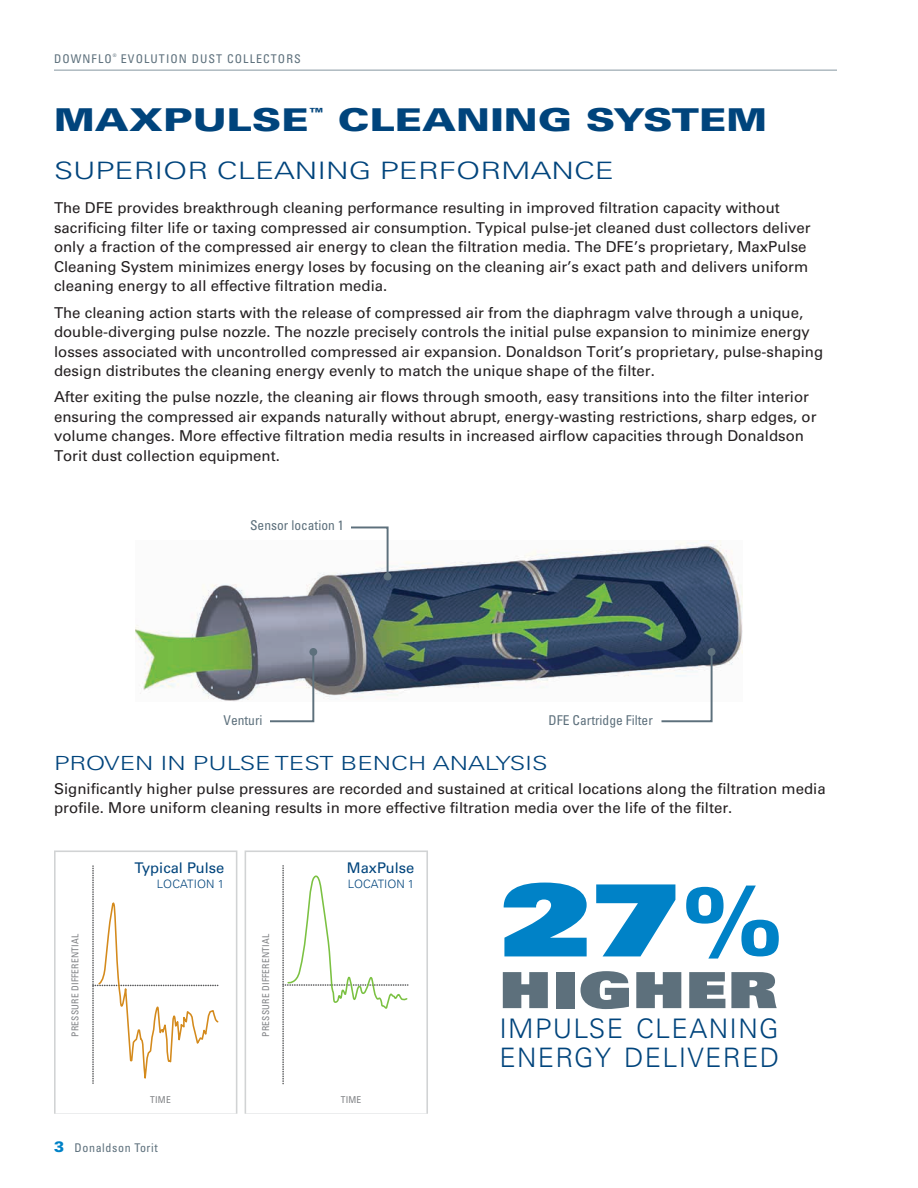
<style>
.page{position:relative;width:918px;height:1188px;background:#fff}
.page>*{position:absolute;margin:0;border:0;box-sizing:border-box;transform-origin:0 0}
.t1{font:99.75px "Univers LT Std X Black";color:#0082c7;scale:1.3 1}
.t2{font:49.95px "Univers LT Std X Black";letter-spacing:.02em;color:#5d707c;scale:1.3 1}
.t3{font:900 31.5px "Univers LT Std";color:#00447c;scale:1.3 1}
.t4{font:300 26.85px/29px "Univers LT Std";letter-spacing:.05em;color:#00447c}
.t5{font:300 24px "Univers LT Std";color:#00447c;scale:1.3 1}
.t6{font:300 19.5px "Univers LT Std";color:#00447c;scale:1.3 1}
.t7{font:15px/19.5px "Univers LT Std";color:#231f20}
.t8{font:14.7px "Univers LT Std";color:#00447c}
.t9{font:condensed 13.5px "Univers LT Std";color:#5d707c}
.t10{font:900 12.6px "Univers LT Std";color:#00447c;scale:1.3 1}
.t11{font:condensed 12px "Univers LT Std";letter-spacing:.09em;color:#5d707c}
.t12{font:condensed 12px "Univers LT Std";letter-spacing:.05em;color:#5d707c}
.t13{font:300 11.55px "Univers LT Std";color:#00447c}
.t14{font:condensed 9.45px "Univers LT Std";letter-spacing:.02em;color:#808285}
.t15{font:condensed 4.8px "Univers LT Std";color:#5d707c}
.s1{font-family:"Univers LT Std";font-weight:700;font-stretch:condensed}
.s2{font-weight:900;font-stretch:normal;font-size:15px;color:#0082c7}
</style>
<div class="page">
<hr style="left:54px;top:69px;width:783px;height:2px;background:#aeb9c0">
<svg style="left:245px;top:850px;width:183px;height:264px"></svg>
<svg style="left:54px;top:850px;width:183px;height:264px"></svg>
<svg style="left:92px;top:866px;width:127px;height:243px"></svg>
<svg style="left:282px;top:866px;width:127px;height:218px"></svg>
<img style="left:135px;top:540px;width:607px;height:162px">
<svg style="left:349px;top:526px;width:41px;height:53px"></svg>
<div style="left:384px;top:573px;width:8px;height:7px;background:#5d707c;border-radius:50%"></div>
<svg style="left:268px;top:650px;width:47px;height:73px"></svg>
<div style="left:309px;top:648px;width:8px;height:8px;background:#5d707c;border-radius:50%"></div>
<svg style="left:660px;top:650px;width:54px;height:73px"></svg>
<div style="left:708px;top:648px;width:8px;height:8px;background:#5d707c;border-radius:50%"></div>
<p class="t11" style="left:54px;top:51px;width:59px">DOWNFLO</p>
<p class="t15" style="left:113px;top:53px;width:5px">®</p>
<p class="t11" style="left:121px;top:51px;width:181px">EVOLUTION DUST COLLECTORS</p>
<h3 class="t3" style="left:54px;top:100px;width:197px">MAXPULSE</h3>
<p class="t10" style="left:309px;top:105px;width:13px">™</p>
<h3 class="t3" style="left:338px;top:100px;width:332px">CLEANING SYSTEM</h3>
<h3 class="t5" style="left:54px;top:156px;width:432px">SUPERIOR CLEANING PERFORMANCE</h3>
<p class="t7" style="left:54px;top:198px;width:758px">The DFE provides breakthrough cleaning performance resulting in improved filtration capacity without sacrificing filter life or taxing compressed air consumption. Typical pulse-jet cleaned dust collectors deliver only a fraction of the compressed air energy to clean the filtration media. The DFE’s proprietary, MaxPulse Cleaning System minimizes energy loses by focusing on the cleaning air’s exact path and delivers uniform cleaning energy to all effective filtration media.</p>
<p class="t7" style="left:54px;top:303px;width:771px">The cleaning action starts with the release of compressed air from the diaphragm valve through a unique, double-diverging pulse nozzle. The nozzle precisely controls the initial pulse expansion to minimize energy losses associated with uncontrolled compressed air expansion. Donaldson Torit’s proprietary, pulse-shaping design distributes the cleaning energy evenly to match the unique shape of the filter.</p>
<p class="t7" style="left:54px;top:387px;width:764px">After exiting the pulse nozzle, the cleaning air flows through smooth, easy transitions into the filter interior ensuring the compressed air expands naturally without abrupt, energy-wasting restrictions, sharp edges, or volume changes. More effective filtration media results in increased airflow capacities through Donaldson Torit dust collection equipment.</p>
<p class="t9" style="left:250px;top:516px;width:95px">Sensor location 1</p>
<p class="t9" style="left:223px;top:712px;width:41px">Venturi</p>
<p class="t9" style="left:549px;top:712px;width:106px">DFE Cartridge Filter</p>
<h3 class="t6" style="left:54px;top:751px;width:381px">PROVEN IN PULSE TEST BENCH ANALYSIS</h3>
<p class="t7" style="left:54px;top:779px;width:773px">Significantly higher pulse pressures are recorded and sustained at critical locations along the filtration media profile. More uniform cleaning results in more effective filtration media over the life of the filter.</p>
<p class="t14" style="left:69px;top:1037px;width:104px;rotate:-90deg">PRESSURE DIFFERENTIAL</p>
<p class="t8" style="left:135px;top:860px;width:91px">Typical Pulse</p>
<p class="t13" style="left:157px;top:877px;width:69px">LOCATION 1</p>
<p class="t14" style="left:260px;top:1037px;width:104px;rotate:-90deg">PRESSURE DIFFERENTIAL</p>
<p class="t8" style="left:347px;top:860px;width:69px">MaxPulse</p>
<p class="t13" style="left:348px;top:877px;width:68px">LOCATION 1</p>
<h1 class="t1" style="left:500px;top:855px;width:220px">27<span class="s1">%</span></h1>
<h2 class="t2" style="left:500px;top:957px;width:215px">HIGHER</h2>
<h3 class="t4" style="left:499px;top:1014px;width:281px">IMPULSE CLEANING<br>ENERGY DELIVERED</h3>
<p class="t14" style="left:150px;top:1094px;width:22px">TIME</p>
<p class="t14" style="left:341px;top:1094px;width:22px">TIME</p>
<p class="t12" style="left:54px;top:1140px;width:105px"><span class="s2">3</span> Donaldson Torit</p>
</div>
